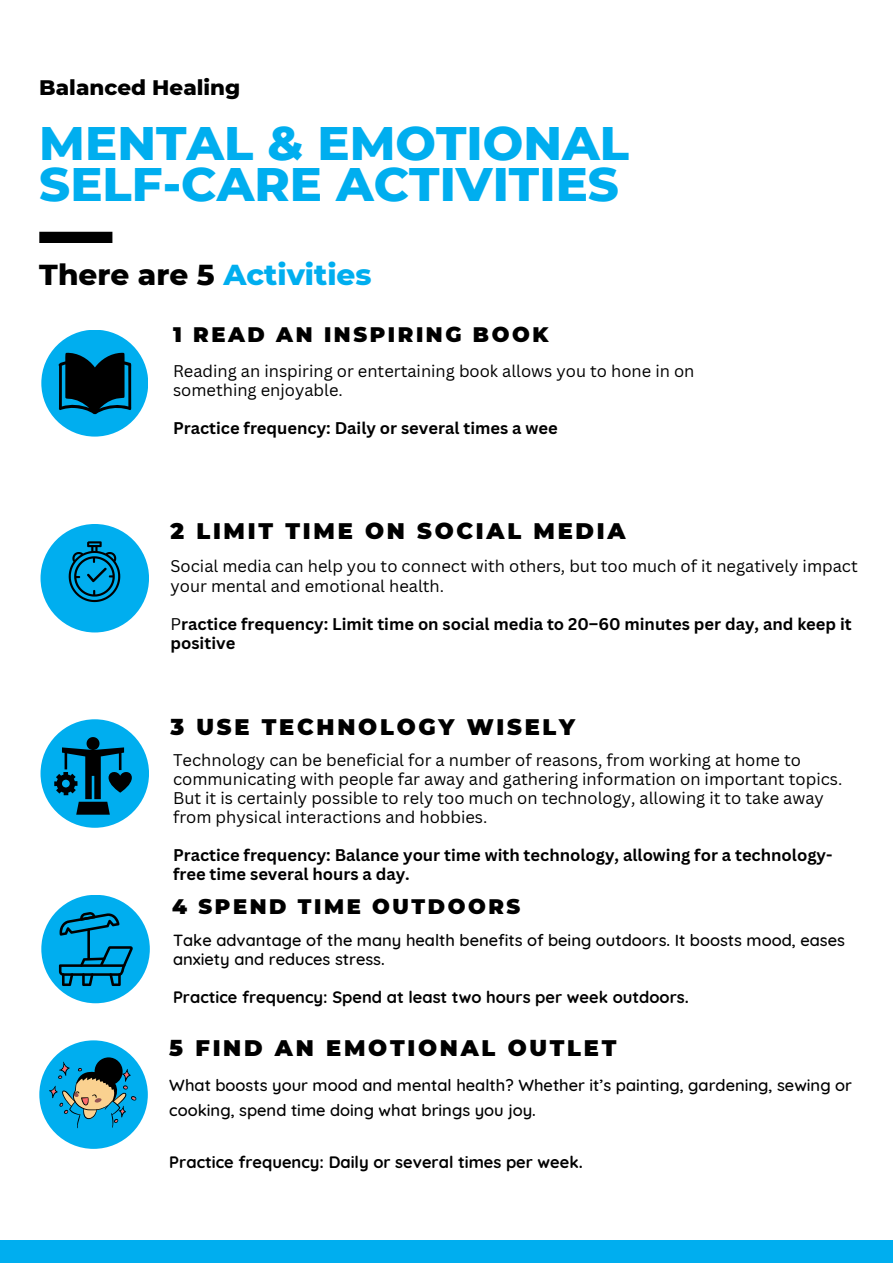
<style>
.page{position:relative;width:893px;height:1264px;background:#fff}
.page>*{position:absolute;margin:0;border:0;box-sizing:border-box;transform-origin:0 0}
.t1{font:800 48px/40.5px "Montserrat";color:#00aeef}
.t2{font:800 29.4px "Montserrat";color:#00aeef}
.t3{font:900 22.5px "Montserrat";letter-spacing:.12em;color:#000}
.t4{font:800 21.45px "Montserrat";color:#000}
.t5{font:900 21px "Montserrat";letter-spacing:.12em;color:#000}
.t6{font:16.5px/19px "Canva Sans";color:#000}
.t7{font:700 16.5px/19px "Canva Sans";color:#000}
.t8{font:500 16.5px/19px "Quicksand";color:#000}
.t9{font:700 16.5px "Quicksand";color:#000}
.s1{color:#000}
.s2{font-weight:400}
</style>
<div class="page">
<div style="left:41px;top:330px;width:107px;height:106px;background:#00aeef;border-radius:50%"></div>
<div style="left:0;top:1240px;width:892px;height:22px;background:#00aeef"></div>
<div style="left:39px;top:232px;width:73px;height:11px;background:#000"></div>
<div style="left:41px;top:524px;width:108px;height:108px;background:#00aeef;border-radius:50%"></div>
<div style="left:41px;top:719px;width:108px;height:108px;background:#00aeef;border-radius:50%"></div>
<div style="left:41px;top:894px;width:109px;height:109px;background:#00aeef;border-radius:50%"></div>
<div style="left:39px;top:1040px;width:109px;height:108px;background:#00aeef;border-radius:50%"></div>
<svg style="left:59px;top:352px;width:73px;height:62px"></svg>
<svg style="left:69px;top:541px;width:51px;height:61px"></svg>
<svg style="left:54px;top:737px;width:78px;height:77px"></svg>
<hr style="left:87px;top:928px;width:3px;height:32px;background:#000">
<svg style="left:59px;top:912px;width:60px;height:23px"></svg>
<svg style="left:59px;top:946px;width:74px;height:40px"></svg>
<svg style="left:49px;top:1057px;width:87px;height:74px"></svg>
<h3 class="t4" style="left:39px;top:74px;width:202px">Balanced Healing</h3>
<h1 class="t1" style="left:39px;top:123px;width:591px">MENTAL &amp; EMOTIONAL<br>SELF-CARE ACTIVITIES</h1>
<h2 class="t2" style="left:39px;top:256px;width:334px"><span class="s1">There are 5</span> Activities</h2>
<p class="t5" style="left:173px;top:322px;width:377px">1 READ AN INSPIRING BOOK</p>
<p class="t6" style="left:173px;top:360px;width:523px">Reading an inspiring or entertaining book allows you to hone in on something enjoyable.</p>
<p class="t7" style="left:173px;top:418px;width:386px">Practice frequency: Daily or several times a wee</p>
<h3 class="t3" style="left:170px;top:517px;width:456px">2 LIMIT TIME ON SOCIAL MEDIA</h3>
<p class="t6" style="left:170px;top:556px;width:688px">Social media can help you to connect with others, but too much of it negatively impact your mental and emotional health.</p>
<p class="t7" style="left:170px;top:614px;width:682px"><span class="s2">P</span>ractice frequency: Limit time on social media to 20–60 minutes per day, and keep it positive</p>
<h3 class="t3" style="left:170px;top:713px;width:406px">3 USE TECHNOLOGY WISELY</h3>
<p class="t6" style="left:173px;top:749px;width:671px">Technology can be beneficial for a number of reasons, from working at home to communicating with people far away and gathering information on important topics.<br>But it is certainly possible to rely too much on technology, allowing it to take away from physical interactions and hobbies.</p>
<p class="t7" style="left:173px;top:845px;width:661px">Practice frequency: Balance your time with technology, allowing for a technology&shy;free time several hours a day.</p>
<p class="t5" style="left:172px;top:893px;width:350px">4 SPEND TIME OUTDOORS</p>
<p class="t8" style="left:173px;top:930px;width:673px">Take advantage of the many health benefits of being outdoors. It boosts mood, eases anxiety and reduces stress.</p>
<p class="t9" style="left:173px;top:986px;width:517px">Practice frequency: Spend at least two hours per week outdoors.</p>
<h3 class="t3" style="left:169px;top:1034px;width:448px">5 FIND AN EMOTIONAL OUTLET</h3>
<p class="t8" style="left:169px;top:1071px;width:684px;line-height:25.8px">What boosts your mood and mental health? Whether it’s painting, gardening, sewing or cooking, spend time doing what brings you joy.</p>
<p class="t9" style="left:169px;top:1151px;width:415px">Practice frequency: Daily or several times per week.</p>
</div>
